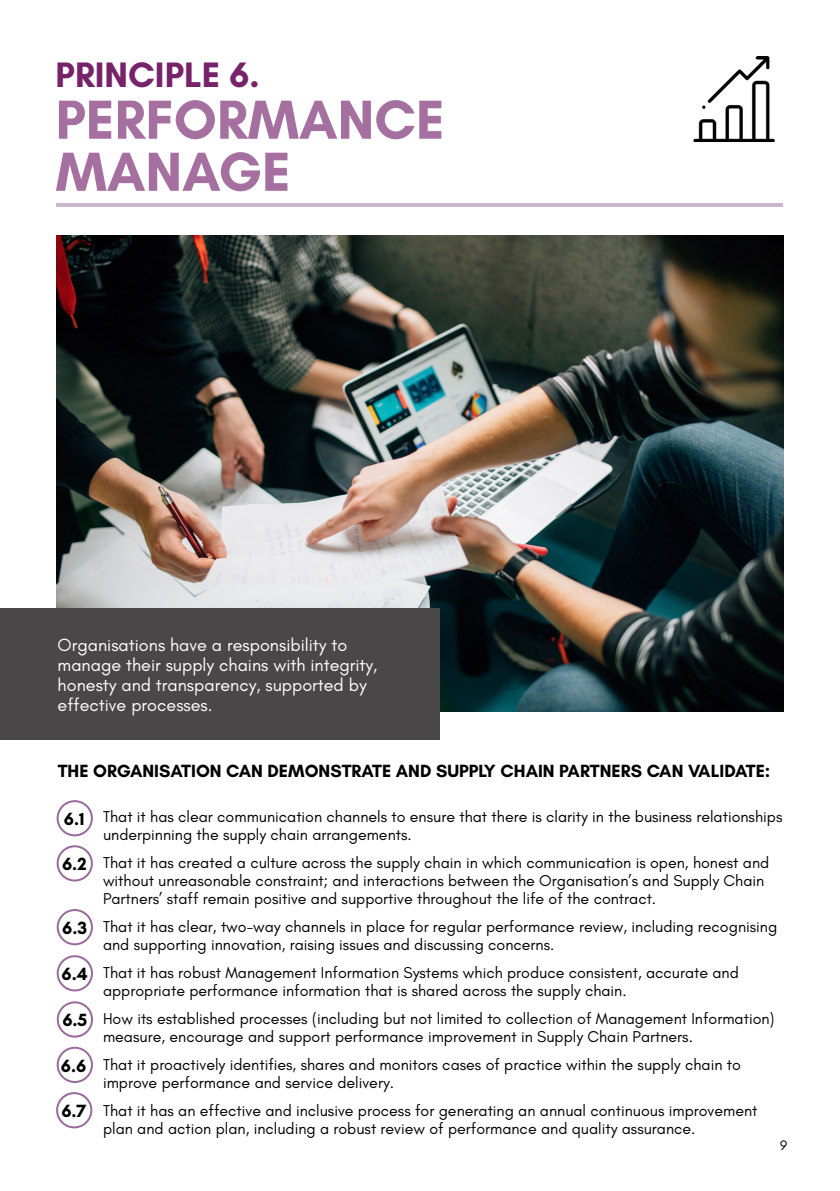
<style>
.page{position:relative;width:840px;height:1191px;background:#fff}
.page>*{position:absolute;margin:0;border:0;box-sizing:border-box;transform-origin:0 0}
.t1{font:700 56px/52px "Glacial Indifference";color:#a56fa0}
.t2{font:700 36px "Glacial Indifference";color:#77236a}
.t3{font:18px/20px "Glacial Indifference";color:#fff}
.t4{font:700 18px "Glacial Indifference";color:#000}
.t5{font:16px/18px "Glacial Indifference";color:#000}
.t6{font:14px "Glacial Indifference";color:#000}
</style>
<div class="page">
<img style="left:57px;top:236px;width:725px;height:475px">
<div style="left:0;top:608px;width:439px;height:132px;background:#4a4748"></div>
<div style="left:57px;top:800px;width:36px;height:36px;border:2px solid #9a6a9f;border-radius:50%"></div>
<div style="left:57px;top:845px;width:36px;height:36px;border:2px solid #9a6a9f;border-radius:50%"></div>
<div style="left:57px;top:909px;width:36px;height:36px;border:2px solid #9a6a9f;border-radius:50%"></div>
<div style="left:57px;top:955px;width:36px;height:36px;border:2px solid #9a6a9f;border-radius:50%"></div>
<div style="left:57px;top:1001px;width:36px;height:36px;border:2px solid #9a6a9f;border-radius:50%"></div>
<div style="left:57px;top:1046px;width:36px;height:37px;border:2px solid #9a6a9f;border-radius:50%"></div>
<div style="left:56px;top:1092px;width:36px;height:36px;border:2px solid #9a6a9f;border-radius:50%"></div>
<img style="left:693px;top:57px;width:82px;height:85px">
<hr style="left:57px;top:203px;width:725px;height:3px;background:#cdb5cf">
<h2 class="t2" style="left:56px;top:52px;width:205px">PRINCIPLE 6.</h2>
<h1 class="t1" style="left:56px;top:93px;width:390px">PERFORMANCE<br>MANAGE</h1>
<p class="t3" style="left:58px;top:635px;width:321px">Organisations have a responsibility to manage their supply chains with integrity, honesty and transparency, supported by effective processes.</p>
<p class="t4" style="left:58px;top:759px;width:713px">THE ORGANISATION CAN DEMONSTRATE AND SUPPLY CHAIN PARTNERS CAN VALIDATE:</p>
<p class="t4" style="left:64px;top:807px;width:22px">6.1</p>
<p class="t4" style="left:62px;top:853px;width:26px">6.2</p>
<p class="t4" style="left:62px;top:916px;width:26px">6.3</p>
<p class="t4" style="left:62px;top:962px;width:28px">6.4</p>
<p class="t4" style="left:62px;top:1009px;width:27px">6.5</p>
<p class="t4" style="left:61px;top:1054px;width:27px">6.6</p>
<p class="t4" style="left:61px;top:1099px;width:27px">6.7</p>
<p class="t5" style="left:103px;top:808px;width:680px">That it has clear communication channels to ensure that there is clarity in the business relationships underpinning the supply chain arrangements.</p>
<p class="t5" style="left:103px;top:854px;width:667px">That it has created a culture across the supply chain in which communication is open, honest and without unreasonable constraint; and interactions between the Organisation’s and Supply Chain<br>Partners’ staff remain positive and supportive throughout the life of the contract.</p>
<p class="t5" style="left:103px;top:918px;width:675px">That it has clear, two-way channels in place for regular performance review, including recognising and supporting innovation, raising issues and discussing concerns.</p>
<p class="t5" style="left:103px;top:964px;width:637px">That it has robust Management Information Systems which produce consistent, accurate and appropriate performance information that is shared across the supply chain.</p>
<p class="t5" style="left:103px;top:1010px;width:672px">How its established processes (including but not limited to collection of Management Information) measure, encourage and support performance improvement in Supply Chain Partners.</p>
<p class="t5" style="left:103px;top:1056px;width:639px">That it proactively identifies, shares and monitors cases of practice within the supply chain to improve performance and service delivery.</p>
<p class="t5" style="left:103px;top:1102px;width:655px">That it has an effective and inclusive process for generating an annual continuous improvement plan and action plan, including a robust review of performance and quality assurance.</p>
<p class="t6" style="left:779px;top:1137px;width:9px">9</p>
</div>
